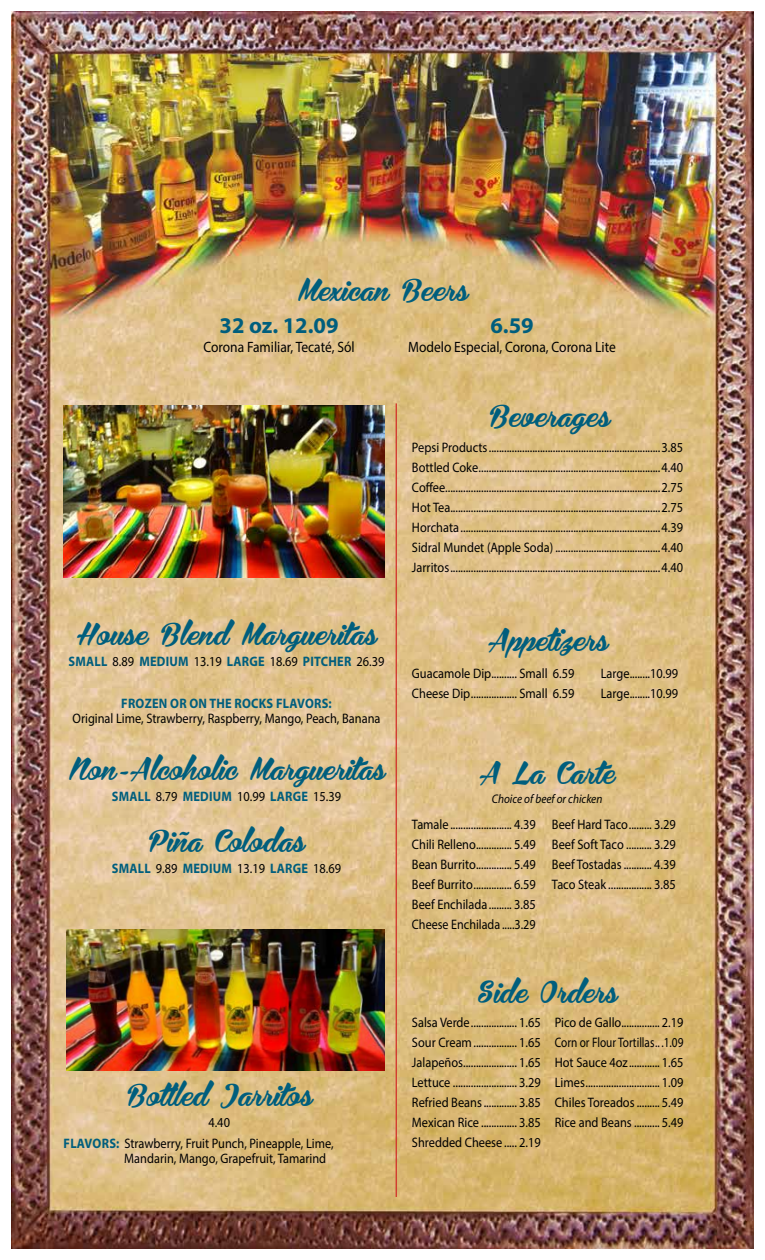
<style>
.page{position:relative;width:765px;height:1260px;background:#fff}
.page>*{position:absolute;margin:0;border:0;box-sizing:border-box;transform-origin:0 0}
.t1{font:27.5px "Bira PERSONALUSEONLY";letter-spacing:.025em;color:#005e7d}
.t2{font:700 22.5px "Myriad Pro";color:#005e7d}
.t3{font:15px "Myriad Pro";color:#000;scale:.9 1}
.t4{font:13.75px/20px "Myriad Pro";color:#000;text-align:justify;scale:.9 1}
.t5{font:700 13.75px "Myriad Pro";letter-spacing:.02em;color:#005e7d;scale:.9 1}
.t6{font:italic 12.5px "Myriad Pro";color:#000;scale:.9 1}
.s1{font-weight:400;color:#000}
.s2{font-weight:700;color:#005e7d}
</style>
<div class="page">
<img style="left:11px;top:11px;width:743px;height:1238px">
<hr style="left:396px;top:403px;width:1px;height:794px;background:#d22e28">
<img style="left:66px;top:930px;width:318px;height:141px">
<img style="left:64px;top:406px;width:320px;height:172px">
<h1 class="t1" style="left:297px;top:270px;width:172px">Mexican Beers</h1>
<h2 class="t2" style="left:220px;top:311px;width:121px">32 oz. 12.09</h2>
<p class="t3" style="left:203px;top:338px;width:169px">Corona Familiar, Tecaté, Sól</p>
<h2 class="t2" style="left:490px;top:311px;width:45px">6.59</h2>
<p class="t3" style="left:408px;top:338px;width:232px">Modelo Especial, Corona, Corona Lite</p>
<h1 class="t1" style="left:77px;top:614px;width:301px">House Blend Margueritas</h1>
<p class="t5" style="left:69px;top:652px;width:352px">SMALL <span class="s1">8.89</span> MEDIUM <span class="s1">13.19</span> LARGE <span class="s1">18.69</span> PITCHER <span class="s1">26.39</span></p>
<p class="t5" style="left:121px;top:695px;width:235px">FROZEN OR ON THE ROCKS FLAVORS:</p>
<p class="t4" style="left:72px;top:708px;width:344px">Original Lime, Strawberry, Raspberry, Mango, Peach, Banana</p>
<h1 class="t1" style="left:68px;top:749px;width:318px">Non-Alcoholic Margueritas</h1>
<p class="t5" style="left:112px;top:787px;width:256px">SMALL <span class="s1">8.79</span> MEDIUM <span class="s1">10.99</span> LARGE <span class="s1">15.39</span></p>
<h1 class="t1" style="left:149px;top:821px;width:157px">Piña Colodas</h1>
<p class="t5" style="left:112px;top:859px;width:256px">SMALL <span class="s1">9.89</span> MEDIUM <span class="s1">13.19</span> LARGE <span class="s1">18.69</span></p>
<h1 class="t1" style="left:126px;top:1075px;width:187px">Bottled Jarritos</h1>
<p class="t4" style="left:64px;top:1112px;width:302px;line-height:20.6px;text-indent:145px">4.40<br><span class="s2">FLAVORS:</span> Strawberry, Fruit Punch, Pineapple, Lime,</p>
<p class="t4" style="left:124px;top:1148px;width:226px">Mandarin, Mango, Grapefruit, Tamarind</p>
<h1 class="t1" style="left:489px;top:395px;width:122px">Beverages</h1>
<p class="t4" style="left:412px;top:437px;width:303px">Pepsi Products...................................................................3.85<br>Bottled Coke.......................................................................4.40<br>Coffee....................................................................................2.75<br>Hot Tea..................................................................................2.75<br>Horchata ..............................................................................4.39<br>Sidral Mundet (Apple Soda) .........................................4.40<br>Jarritos..................................................................................4.40</p>
<h1 class="t1" style="left:488px;top:620px;width:121px">Appetizers</h1>
<p class="t4" style="left:412px;top:663px;width:182px">Guacamole Dip.......... Small 6.59</p>
<p class="t4" style="left:601px;top:663px;width:88px">Large........10.99</p>
<p class="t4" style="left:412px;top:683px;width:182px">Cheese Dip.................. Small 6.59</p>
<p class="t4" style="left:601px;top:683px;width:88px">Large........10.99</p>
<h1 class="t1" style="left:480px;top:753px;width:137px">A La Carte</h1>
<p class="t6" style="left:492px;top:791px;width:124px">Choice of beef or chicken</p>
<p class="t4" style="left:412px;top:815px;width:139px">Tamale ........................ 4.39<br>Chili Relleno.............. 5.49<br>Bean Burrito.............. 5.49<br>Beef Burrito............... 6.59<br>Beef Enchilada......... 3.85<br>Cheese Enchilada .....3.29</p>
<p class="t4" style="left:552px;top:815px;width:139px">Beef Hard Taco......... 3.29<br>Beef Soft Taco .......... 3.29<br>Beef Tostadas ........... 4.39<br>Taco Steak ................. 3.85</p>
<h1 class="t1" style="left:477px;top:972px;width:141px">Side Orders</h1>
<p class="t4" style="left:412px;top:1012px;width:145px">Salsa Verde.................. 1.65<br>Sour Cream................. 1.65<br>Jalapeños..................... 1.65<br>Lettuce ......................... 3.29<br>Refried Beans............. 3.85<br>Mexican Rice .............. 3.85<br>Shredded Cheese ..... 2.19</p>
<p class="t4" style="left:555px;top:1012px;width:145px">Pico de Gallo............... 2.19<br>Corn or Flour Tortillas.. .1.09<br>Hot Sauce 4oz............ 1.65<br>Limes............................. 1.09<br>Chiles Toreados ......... 5.49<br>Rice and Beans .......... 5.49</p>
</div>
